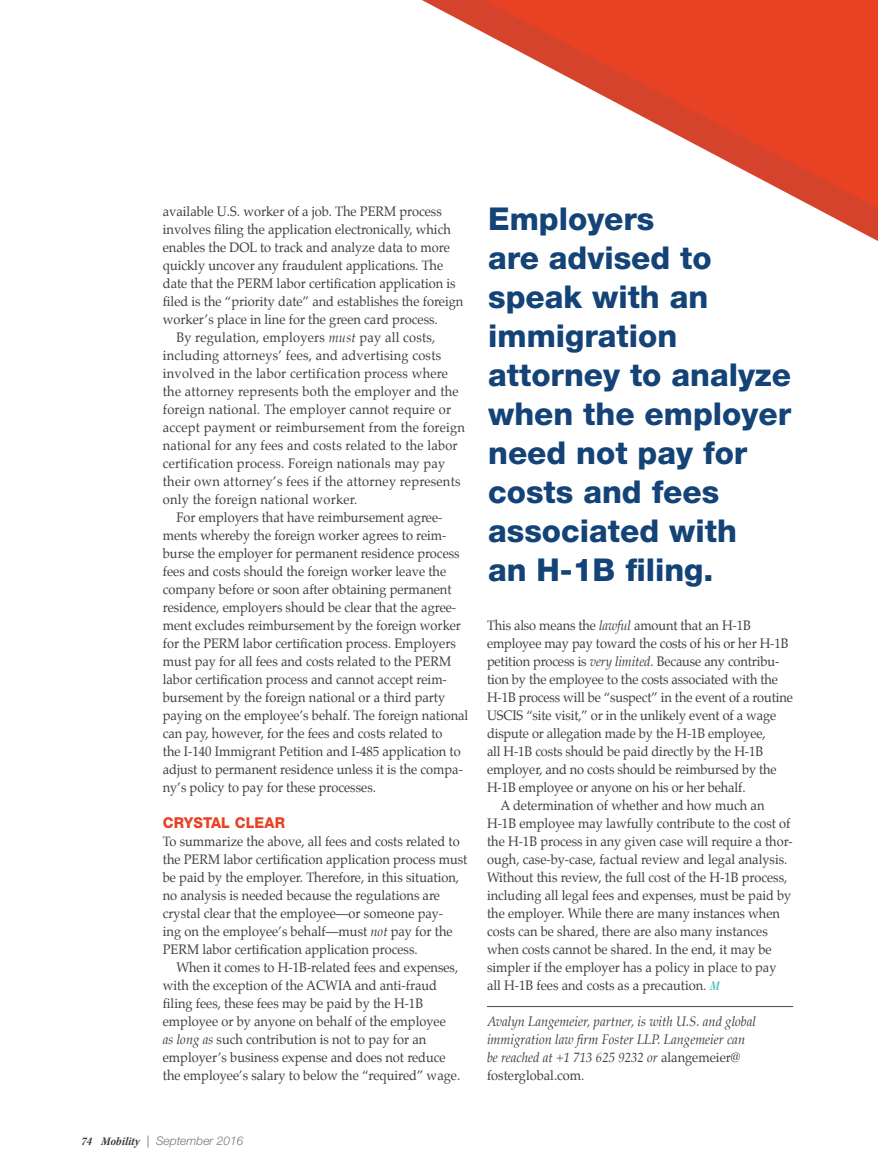
<style>
.page{position:relative;width:878px;height:1175px;background:#fff}
.page>*{position:absolute;margin:0;border:0;box-sizing:border-box;transform-origin:0 0}
.t1{font:800 31.5px/39px "Helvetica Neue";color:#134377}
.t2{font:800 15px "Helvetica Neue";letter-spacing:.01em;color:#e84224;scale:.95 1}
.t3{font:13.5px "Palatino";color:#3e3e3f;scale:.95 1}
.t4{font:13.5px "Palatino";letter-spacing:.02em;color:#3e3e3f;scale:.95 1}
.t5{font:italic 13.5px/18px "Palatino";color:#3e3e3f;scale:.95 1}
.t6{font:italic 300 12px "Helvetica Neue LT Std";color:#76787b}
.s1{font-style:italic}
.s2{font-family:"Kepler Std Semibold Scn It";color:#50c0bc}
.s3{font-style:normal}
.s4{font-family:"Kepler Std Semibold Scn It";font-weight:400;font-style:normal;color:#312f30}
.s5{font-family:"Helvetica Neue";font-weight:400;font-style:normal}
</style>
<div class="page">
<hr style="left:487px;top:1006px;width:306px;height:1px;background:#4b4c4d">
<svg style="left:422px;top:0;width:456px;height:241px"></svg>
<svg style="left:458px;top:0;width:420px;height:208px"></svg>
<p class="t3" style="left:163px;top:200px;width:295px">available U.S. worker of a job. The PERM process</p>
<p class="t3" style="left:163px;top:218px;width:305px">involves filing the application electronically, which</p>
<p class="t3" style="left:163px;top:236px;width:303px">enables the DOL to track and analyze data to more</p>
<p class="t3" style="left:163px;top:254px;width:296px">quickly uncover any fraudulent applications. The</p>
<p class="t3" style="left:163px;top:272px;width:310px">date that the PERM labor certification application is</p>
<p class="t3" style="left:163px;top:290px;width:318px">filed is the “priority date” and establishes the foreign</p>
<p class="t3" style="left:163px;top:308px;width:291px">worker’s place in line for the green card process.</p>
<p class="t4" style="left:176px;top:326px;width:274px">By regulation, employers <span class="s1">must</span> pay all costs,</p>
<p class="t4" style="left:163px;top:344px;width:294px">including attorneys’ fees, and advertising costs</p>
<p class="t4" style="left:163px;top:362px;width:302px">involved in the labor certification process where</p>
<p class="t4" style="left:163px;top:380px;width:313px">the attorney represents both the employer and the</p>
<p class="t4" style="left:163px;top:398px;width:305px">foreign national. The employer cannot require or</p>
<p class="t4" style="left:163px;top:416px;width:319px">accept payment or reimbursement from the foreign</p>
<p class="t4" style="left:163px;top:434px;width:312px">national for any fees and costs related to the labor</p>
<p class="t4" style="left:163px;top:452px;width:299px">certification process. Foreign nationals may pay</p>
<p class="t4" style="left:163px;top:470px;width:315px">their own attorney’s fees if the attorney represents</p>
<p class="t4" style="left:163px;top:488px;width:206px">only the foreign national worker.</p>
<p class="t3" style="left:176px;top:506px;width:281px">For employers that have reimbursement agree-</p>
<p class="t3" style="left:163px;top:524px;width:300px">ments whereby the foreign worker agrees to reim-</p>
<p class="t3" style="left:163px;top:542px;width:314px">burse the employer for permanent residence process</p>
<p class="t3" style="left:163px;top:560px;width:300px">fees and costs should the foreign worker leave the</p>
<p class="t3" style="left:163px;top:578px;width:305px">company before or soon after obtaining permanent</p>
<p class="t3" style="left:163px;top:596px;width:310px">residence, employers should be clear that the agree-</p>
<p class="t3" style="left:163px;top:614px;width:315px">ment excludes reimbursement by the foreign worker</p>
<p class="t3" style="left:163px;top:632px;width:310px">for the PERM labor certification process. Employers</p>
<p class="t3" style="left:163px;top:650px;width:305px">must pay for all fees and costs related to the PERM</p>
<p class="t3" style="left:163px;top:668px;width:300px">labor certification process and cannot accept reim-</p>
<p class="t3" style="left:163px;top:686px;width:299px">bursement by the foreign national or a third party</p>
<p class="t3" style="left:163px;top:704px;width:323px">paying on the employee’s behalf. The foreign national</p>
<p class="t3" style="left:163px;top:722px;width:296px">can pay, however, for the fees and costs related to</p>
<p class="t3" style="left:163px;top:740px;width:315px">the I-140 Immigrant Petition and I-485 application to</p>
<p class="t3" style="left:163px;top:758px;width:317px">adjust to permanent residence unless it is the compa-</p>
<p class="t3" style="left:163px;top:776px;width:226px">ny’s policy to pay for these processes.</p>
<p class="t2" style="left:163px;top:814px;width:130px">CRYSTAL CLEAR</p>
<p class="t3" style="left:163px;top:830px;width:314px">To summarize the above, all fees and costs related to</p>
<p class="t3" style="left:163px;top:848px;width:322px">the PERM labor certification application process must</p>
<p class="t3" style="left:163px;top:866px;width:313px">be paid by the employer. Therefore, in this situation,</p>
<p class="t3" style="left:163px;top:884px;width:293px">no analysis is needed because the regulations are</p>
<p class="t3" style="left:163px;top:902px;width:296px">crystal clear that the employee—or someone pay-</p>
<p class="t3" style="left:163px;top:920px;width:306px">ing on the employee’s behalf—must <span class="s1">not</span> pay for the</p>
<p class="t3" style="left:163px;top:938px;width:270px">PERM labor certification application process.</p>
<p class="t3" style="left:176px;top:956px;width:298px">When it comes to H-1B-related fees and expenses,</p>
<p class="t3" style="left:163px;top:974px;width:290px">with the exception of the ACWIA and anti-fraud</p>
<p class="t3" style="left:163px;top:992px;width:275px">filing fees, these fees may be paid by the H-1B</p>
<p class="t3" style="left:163px;top:1010px;width:299px">employee or by anyone on behalf of the employee</p>
<p class="t3" style="left:163px;top:1028px;width:279px"><span class="s1">as long as</span> such contribution is not to pay for an</p>
<p class="t3" style="left:163px;top:1046px;width:299px">employer’s business expense and does not reduce</p>
<p class="t3" style="left:163px;top:1064px;width:314px">the employee’s salary to below the “required” wage.</p>
<p class="t1" style="left:488px;top:199px;width:304px">Employers<br>are advised to speak with an immigration attorney to analyze when the employer need not pay for costs and fees associated with<br>an H-1B filing.</p>
<p class="t3" style="left:487px;top:614px;width:279px">This also means the <span class="s1">lawful</span> amount that an H-1B</p>
<p class="t3" style="left:487px;top:632px;width:319px">employee may pay toward the costs of his or her H-1B</p>
<p class="t3" style="left:487px;top:650px;width:309px">petition process is <span class="s1">very limited</span>. Because any contribu-</p>
<p class="t3" style="left:487px;top:668px;width:308px">tion by the employee to the costs associated with the</p>
<p class="t3" style="left:487px;top:686px;width:323px">H-1B process will be “suspect” in the event of a routine</p>
<p class="t3" style="left:487px;top:704px;width:306px">USCIS “site visit,” or in the unlikely event of a wage</p>
<p class="t3" style="left:487px;top:722px;width:295px">dispute or allegation made by the H-1B employee,</p>
<p class="t3" style="left:487px;top:740px;width:292px">all H-1B costs should be paid directly by the H-1B</p>
<p class="t3" style="left:487px;top:758px;width:306px">employer, and no costs should be reimbursed by the</p>
<p class="t3" style="left:487px;top:776px;width:273px">H-1B employee or anyone on his or her behalf.</p>
<p class="t3" style="left:500px;top:794px;width:279px">A determination of whether and how much an</p>
<p class="t3" style="left:487px;top:812px;width:321px">H-1B employee may lawfully contribute to the cost of</p>
<p class="t3" style="left:487px;top:830px;width:323px">the H-1B process in any given case will require a thor-</p>
<p class="t3" style="left:487px;top:848px;width:317px">ough, case-by-case, factual review and legal analysis.</p>
<p class="t3" style="left:487px;top:866px;width:318px">Without this review, the full cost of the H-1B process,</p>
<p class="t3" style="left:487px;top:884px;width:322px">including all legal fees and expenses, must be paid by</p>
<p class="t3" style="left:487px;top:902px;width:310px">the employer. While there are many instances when</p>
<p class="t3" style="left:487px;top:920px;width:297px">costs can be shared, there are also many instances</p>
<p class="t3" style="left:487px;top:938px;width:301px">when costs cannot be shared. In the end, it may be</p>
<p class="t3" style="left:487px;top:956px;width:306px">simpler if the employer has a policy in place to pay</p>
<p class="t3" style="left:487px;top:974px;width:246px">all H-1B fees and costs as a precaution. <span class="s2">M</span></p>
<p class="t5" style="left:487px;top:1012px;width:285px">Avalyn Langemeier, partner, is with U.S. and global immigration law firm Foster LLP. Langemeier can be reached at +1 713 625 9232 or <span class="s3">alangemeier@ fosterglobal.com.</span></p>
<p class="t6" style="left:81px;top:1133px;width:164px"><span class="s4">74 Mobility</span> <span class="s5">|</span> September 2016</p>
</div>
